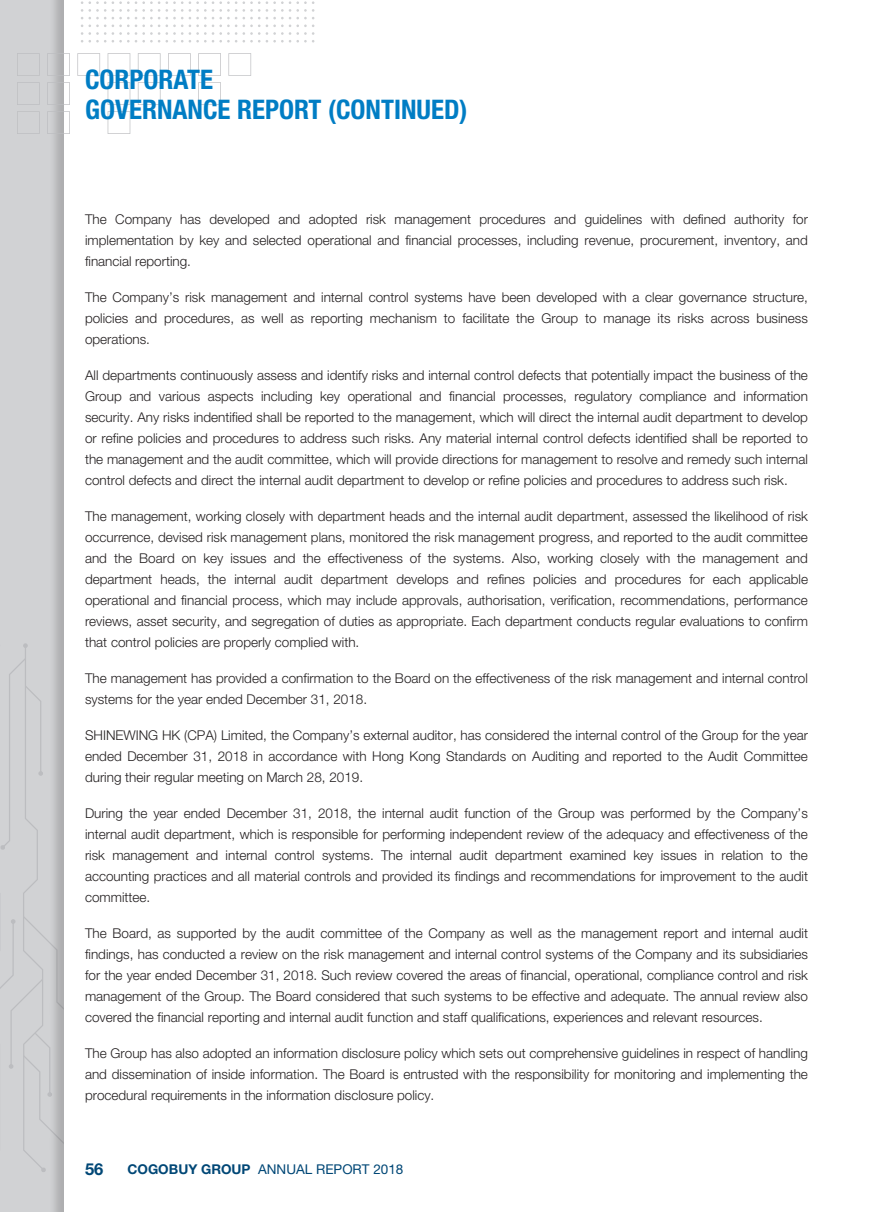
<style>
.page{position:relative;width:893px;height:1212px;background:#fff}
.page>*{position:absolute;margin:0;border:0;box-sizing:border-box;transform-origin:0 0}
.t1{font:700 condensed 27px/30px "Helvetica Neue LT Std";color:#007dc4}
.t2{font:700 16.5px "Helvetica Neue LT Std";color:#004776}
.t3{font:300 13.5px/21px "Helvetica Neue LT Std";color:#231f20;text-align:justify}
.t4{font:13.5px "Helvetica Neue LT Std";color:#004776}
.s1{font-weight:700}
</style>
<div class="page">
<div style="left:0;top:0;width:77px;height:1212px;background:#231f20;opacity:.2"></div>
<svg style="left:108px;top:111px;width:22px;height:23px"></svg>
<svg style="left:47px;top:111px;width:23px;height:23px"></svg>
<svg style="left:17px;top:111px;width:23px;height:23px"></svg>
<svg style="left:198px;top:82px;width:23px;height:23px"></svg>
<svg style="left:138px;top:82px;width:23px;height:23px"></svg>
<svg style="left:108px;top:82px;width:22px;height:23px"></svg>
<svg style="left:47px;top:82px;width:23px;height:23px"></svg>
<svg style="left:17px;top:82px;width:23px;height:23px"></svg>
<svg style="left:228px;top:53px;width:23px;height:23px"></svg>
<svg style="left:198px;top:53px;width:23px;height:23px"></svg>
<svg style="left:168px;top:53px;width:23px;height:23px"></svg>
<svg style="left:138px;top:53px;width:23px;height:23px"></svg>
<svg style="left:108px;top:53px;width:22px;height:23px"></svg>
<svg style="left:77px;top:53px;width:23px;height:23px"></svg>
<svg style="left:47px;top:53px;width:23px;height:23px"></svg>
<svg style="left:17px;top:53px;width:23px;height:23px"></svg>
<svg style="left:243px;top:25px;width:71px;height:18px"></svg>
<svg style="left:112px;top:25px;width:125px;height:18px"></svg>
<svg style="left:81px;top:25px;width:25px;height:18px"></svg>
<svg style="left:243px;top:1px;width:71px;height:18px"></svg>
<svg style="left:112px;top:1px;width:125px;height:18px"></svg>
<svg style="left:81px;top:1px;width:25px;height:18px"></svg>
<h1 class="t1" style="left:85px;top:64px;width:384px">CORPORATE<br>GOVERNANCE REPORT (CONTINUED)</h1>
<p class="t3" style="left:85px;top:208px;width:724px">The Company has developed and adopted risk management procedures and guidelines with defined authority for implementation by key and selected operational and financial processes, including revenue, procurement, inventory, and financial reporting.</p>
<p class="t3" style="left:85px;top:286px;width:724px">The Company’s risk management and internal control systems have been developed with a clear governance structure, policies and procedures, as well as reporting mechanism to facilitate the Group to manage its risks across business operations.</p>
<p class="t3" style="left:85px;top:364px;width:724px">All departments continuously assess and identify risks and internal control defects that potentially impact the business of the Group and various aspects including key operational and financial processes, regulatory compliance and information security. Any risks indentified shall be reported to the management, which will direct the internal audit department to develop or refine policies and procedures to address such risks. Any material internal control defects identified shall be reported to the management and the audit committee, which will provide directions for management to resolve and remedy such internal control defects and direct the internal audit department to develop or refine policies and procedures to address such risk.</p>
<p class="t3" style="left:85px;top:505px;width:724px">The management, working closely with department heads and the internal audit department, assessed the likelihood of risk occurrence, devised risk management plans, monitored the risk management progress, and reported to the audit committee and the Board on key issues and the effectiveness of the systems. Also, working closely with the management and department heads, the internal audit department develops and refines policies and procedures for each applicable operational and financial process, which may include approvals, authorisation, verification, recommendations, performance reviews, asset security, and segregation of duties as appropriate. Each department conducts regular evaluations to confirm that control policies are properly complied with.</p>
<p class="t3" style="left:85px;top:667px;width:724px">The management has provided a confirmation to the Board on the effectiveness of the risk management and internal control systems for the year ended December 31, 2018.</p>
<p class="t3" style="left:85px;top:724px;width:724px">SHINEWING HK (CPA) Limited, the Company’s external auditor, has considered the internal control of the Group for the year ended December 31, 2018 in accordance with Hong Kong Standards on Auditing and reported to the Audit Committee during their regular meeting on March 28, 2019.</p>
<p class="t3" style="left:85px;top:802px;width:724px">During the year ended December 31, 2018, the internal audit function of the Group was performed by the Company’s internal audit department, which is responsible for performing independent review of the adequacy and effectiveness of the risk management and internal control systems. The internal audit department examined key issues in relation to the accounting practices and all material controls and provided its findings and recommendations for improvement to the audit committee.</p>
<p class="t3" style="left:85px;top:922px;width:724px">The Board, as supported by the audit committee of the Company as well as the management report and internal audit findings, has conducted a review on the risk management and internal control systems of the Company and its subsidiaries for the year ended December 31, 2018. Such review covered the areas of financial, operational, compliance control and risk management of the Group. The Board considered that such systems to be effective and adequate. The annual review also covered the financial reporting and internal audit function and staff qualifications, experiences and relevant resources.</p>
<p class="t3" style="left:85px;top:1042px;width:724px">The Group has also adopted an information disclosure policy which sets out comprehensive guidelines in respect of handling and dissemination of inside information. The Board is entrusted with the responsibility for monitoring and implementing the procedural requirements in the information disclosure policy.</p>
<p class="t2" style="left:85px;top:1159px;width:20px">56</p>
<p class="t4" style="left:128px;top:1161px;width:277px"><span class="s1">COGOBUY GROUP</span> ANNUAL REPORT 2018</p>
</div>
